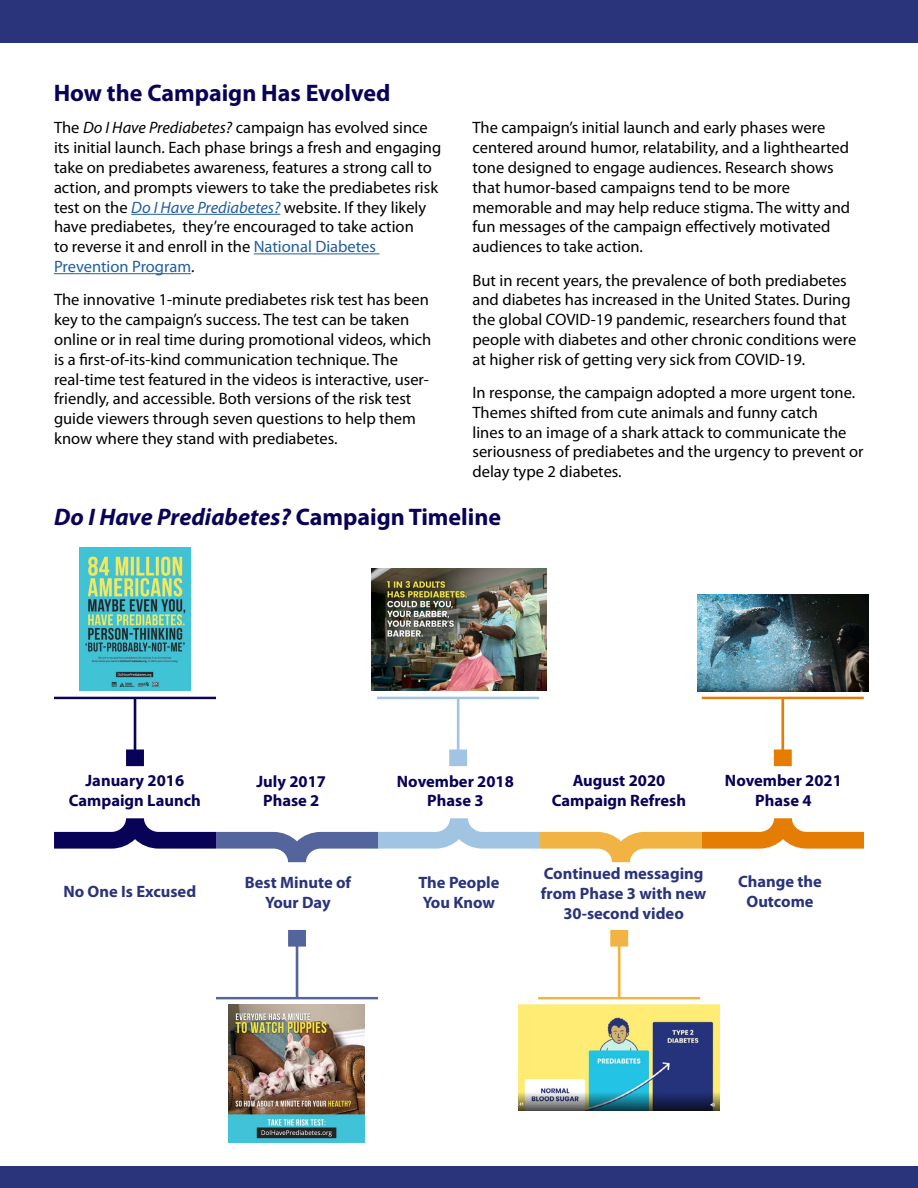
<style>
.page{position:relative;width:918px;height:1188px;background:#fff}
.page>*{position:absolute;margin:0;border:0;box-sizing:border-box;transform-origin:0 0}
.t1{font:italic 700 24px "Myriad Pro";color:#080357}
.t2{font:700 24px "Myriad Pro";color:#080357}
.P2{font:16.5px/19.8px "Myriad Pro";color:#000}
.Article_Title{font:700 16.5px/19.8px "Myriad Pro";color:#2a347b;text-align:center}
.Date_Timeline{font:700 16.5px/19.8px "Myriad Pro";color:#080357;text-align:center}
.s1{font-style:italic}
.s2{font-style:italic;color:#215e9e}
.s3{color:#215e9e}
.s4{font-style:normal}
</style>
<div class="page">
<div style="left:0;top:0;width:918px;height:43px;background:#2a347b"></div>
<div style="left:0;top:1166px;width:918px;height:22px;background:#2a347b"></div>
<svg style="left:54px;top:818px;width:810px;height:44px"></svg>
<svg style="left:54px;top:697px;width:162px;height:69px"></svg>
<svg style="left:377px;top:697px;width:162px;height:69px"></svg>
<svg style="left:702px;top:697px;width:162px;height:69px"></svg>
<svg style="left:216px;top:930px;width:162px;height:69px"></svg>
<svg style="left:538px;top:930px;width:162px;height:69px"></svg>
<img style="left:80px;top:548px;width:110px;height:143px">
<img style="left:229px;top:1005px;width:135px;height:137px">
<img style="left:372px;top:568px;width:174px;height:123px">
<img style="left:519px;top:1005px;width:200px;height:106px">
<img style="left:698px;top:595px;width:171px;height:96px">
<hr style="left:131px;top:214px;width:149px;height:1px;background:#215e9e">
<hr style="left:254px;top:253px;width:126px;height:1px;background:#215e9e">
<hr style="left:54px;top:273px;width:137px;height:1px;background:#215e9e">
<h2 class="t2" style="left:54px;top:79px;width:338px">How the Campaign Has Evolved</h2>
<p class="P2" style="left:54px;top:118px;width:389px">The <span class="s1">Do I Have Prediabetes?</span> campaign has evolved since its initial launch. Each phase brings a fresh and engaging take on prediabetes awareness, features a strong call to action, and prompts viewers to take the prediabetes risk test on the <span class="s2">Do I Have Prediabetes?</span> website. If they likely have prediabetes, they’re encouraged to take action<br>to reverse it and enroll in the <span class="s3">National Diabetes Prevention Program</span>.</p>
<p class="P2" style="left:54px;top:290px;width:379px">The innovative 1-minute prediabetes risk test has been key to the campaign’s success. The test can be taken online or in real time during promotional videos, which is a first-of-its-kind communication technique. The real-time test featured in the videos is interactive, user&shy;friendly, and accessible. Both versions of the risk test guide viewers through seven questions to help them know where they stand with prediabetes.</p>
<p class="P2" style="left:472px;top:118px;width:379px">The campaign’s initial launch and early phases were centered around humor, relatability, and a lighthearted tone designed to engage audiences. Research shows that humor-based campaigns tend to be more memorable and may help reduce stigma. The witty and fun messages of the campaign effectively motivated audiences to take action.</p>
<p class="P2" style="left:472px;top:270px;width:385px">But in recent years, the prevalence of both prediabetes and diabetes has increased in the United States. During the global COVID-19 pandemic, researchers found that people with diabetes and other chronic conditions were at higher risk of getting very sick from COVID-19.</p>
<p class="P2" style="left:472px;top:383px;width:393px">In response, the campaign adopted a more urgent tone.<br>Themes shifted from cute animals and funny catch<br>lines to an image of a shark attack to communicate the seriousness of prediabetes and the urgency to prevent or delay type 2 diabetes.</p>
<h2 class="t1" style="left:54px;top:503px;width:449px">Do I Have Prediabetes? <span class="s4">Campaign Timeline</span></h2>
<p class="Date_Timeline" style="left:69px;top:771px;width:133px">January 2016<br>Campaign Launch</p>
<p class="Article_Title" style="left:63px;top:881px;width:134px">No One Is Excused</p>
<p class="Date_Timeline" style="left:257px;top:771px;width:71px">July 2017<br>Phase 2</p>
<p class="Article_Title" style="left:245px;top:873px;width:108px">Best Minute of<br>Your Day</p>
<p class="Date_Timeline" style="left:397px;top:771px;width:118px">November 2018<br>Phase 3</p>
<p class="Article_Title" style="left:418px;top:873px;width:83px;text-align:left">The People<br>You Know</p>
<p class="Date_Timeline" style="left:552px;top:771px;width:136px">August 2020<br>Campaign Refresh</p>
<p class="Date_Timeline" style="left:725px;top:771px;width:118px">November 2021<br>Phase 4</p>
<p class="Article_Title" style="left:541px;top:864px;width:167px">Continued messaging from Phase 3 with new<br>30-second video</p>
<p class="Article_Title" style="left:738px;top:872px;width:86px">Change the<br>Outcome</p>
</div>
